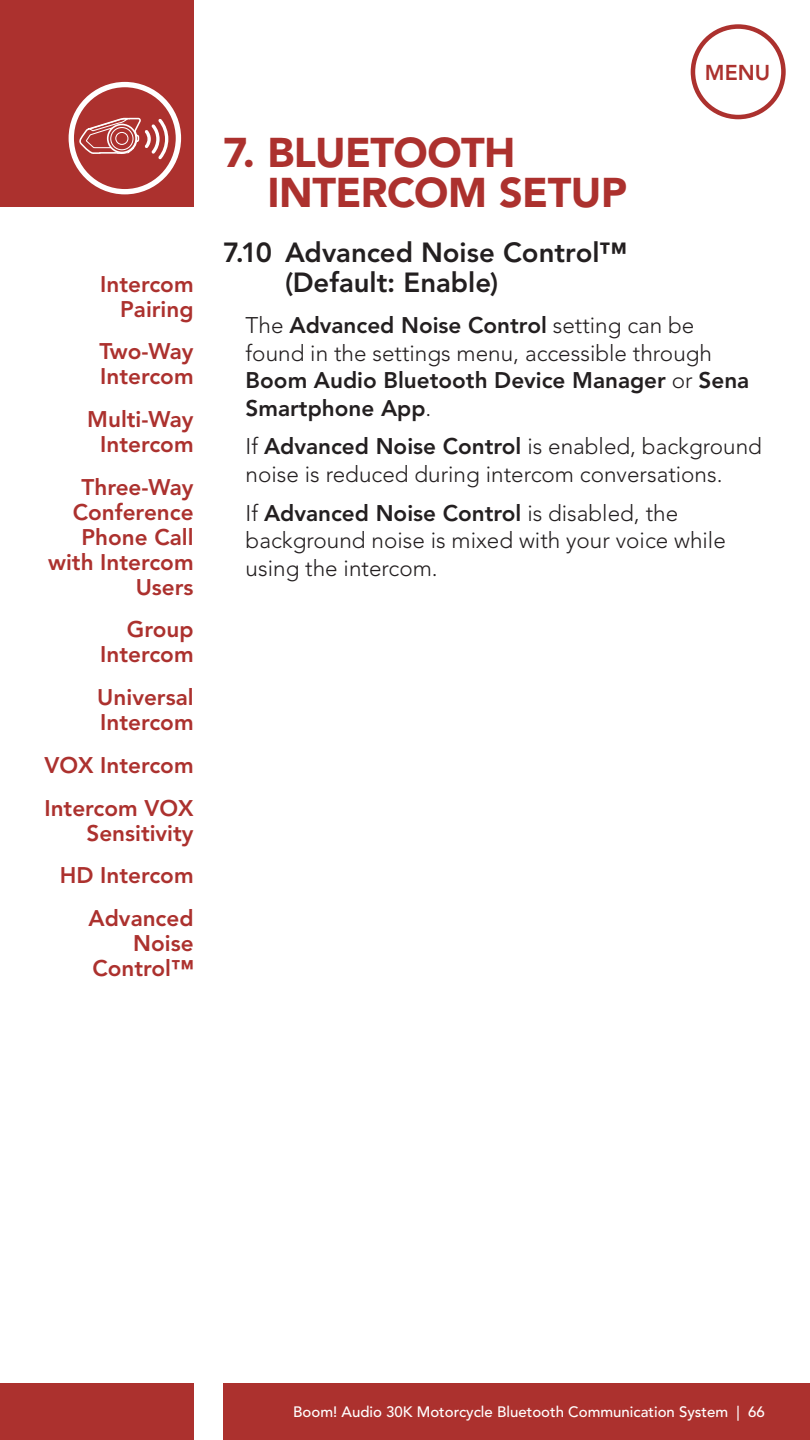
<style>
.page{position:relative;width:810px;height:1440px;background:#fff}
.page>*{position:absolute;margin:0;border:0;box-sizing:border-box;transform-origin:0 0}
.t1{font:900 41.25px/40px "Avenir LT Std";letter-spacing:-.01em;color:#ac312e}
.t2{font:800 27.5px/30px "Avenir LT Std";color:#231f20}
.t3{font:800 22.5px/25px "Avenir LT Std";color:#ac312e;text-align:right}
.t4{font:300 22.5px/27.5px "Avenir LT Std";color:#231f20}
.t5{font:800 22.5px/27.5px "Avenir LT Std";color:#231f20}
.t6{font:800 21.38px "Avenir LT Std";color:#ac312e}
.t7{font:500 15px "Avenir LT Std";color:#fff}
.s1{font-weight:300}
.s2{font-weight:800}
</style>
<div class="page">
<div style="left:0;top:0;width:194px;height:207px;background:#ac312e"></div>
<svg style="left:69px;top:82px;width:112px;height:112px"></svg>
<div style="left:0;top:1383px;width:194px;height:57px;background:#ac312e"></div>
<div style="left:223px;top:1383px;width:587px;height:57px;background:#ac312e"></div>
<svg style="left:691px;top:24px;width:95px;height:95px"></svg>
<p class="t3" style="left:100px;top:271px;width:95px">Intercom<br>Pairing</p>
<p class="t3" style="left:99px;top:339px;width:96px;text-align:left">Two-Way<br>Intercom</p>
<p class="t3" style="left:87px;top:407px;width:108px;text-align:center">Multi-Way<br>Intercom</p>
<p class="t3" style="left:48px;top:474px;width:147px">Three-Way<br>Conference<br>Phone Call with Intercom<br>Users</p>
<p class="t3" style="left:100px;top:617px;width:95px">Group<br>Intercom</p>
<p class="t3" style="left:97px;top:685px;width:98px;text-align:left">Universal<br>Intercom</p>
<p class="t3" style="left:44px;top:744px;width:151px;line-height:42.8px;text-align:left">VOX Intercom<br>Intercom VOX</p>
<p class="t3" style="left:60px;top:811px;width:135px;line-height:42.8px">Sensitivity<br>H D Intercom<br>Advanced</p>
<p class="t3" style="left:92px;top:931px;width:103px">N oise<br>Control™</p>
<h1 class="t1" style="left:267px;top:133px;width:361px;text-indent:-44px">7. BLUETOOTH<br>INTERCOM SETUP</h1>
<p class="t6" style="left:705px;top:60px;width:35px">MENU</p>
<p class="t2" style="left:285px;top:237px;width:343px;text-indent:-62px">7.10 Advanced N oise Control™ (Default: Enable)</p>
<p class="t5" style="left:246px;top:312px;width:505px"><span class="s1">The</span> Advanced Noise Control <span class="s1">setting can be found in the settings menu, accessible through </span>Boom Audio Bluetooth Device Manager <span class="s1">or</span> Sena Smartphone App<span class="s1">.</span></p>
<p class="t4" style="left:246px;top:433px;width:518px">If <span class="s2">Advanced Noise Control</span> is enabled, background noise is reduced during intercom conversations.</p>
<p class="t4" style="left:246px;top:499px;width:482px">If <span class="s2">Advanced Noise Control</span> is disabled, the background noise is mixed with your voice while using the intercom.</p>
<p class="t7" style="left:293px;top:1403px;width:473px">Boom! Audio 30K Motorcycle Bluetooth Communication System | 66</p>
</div>
